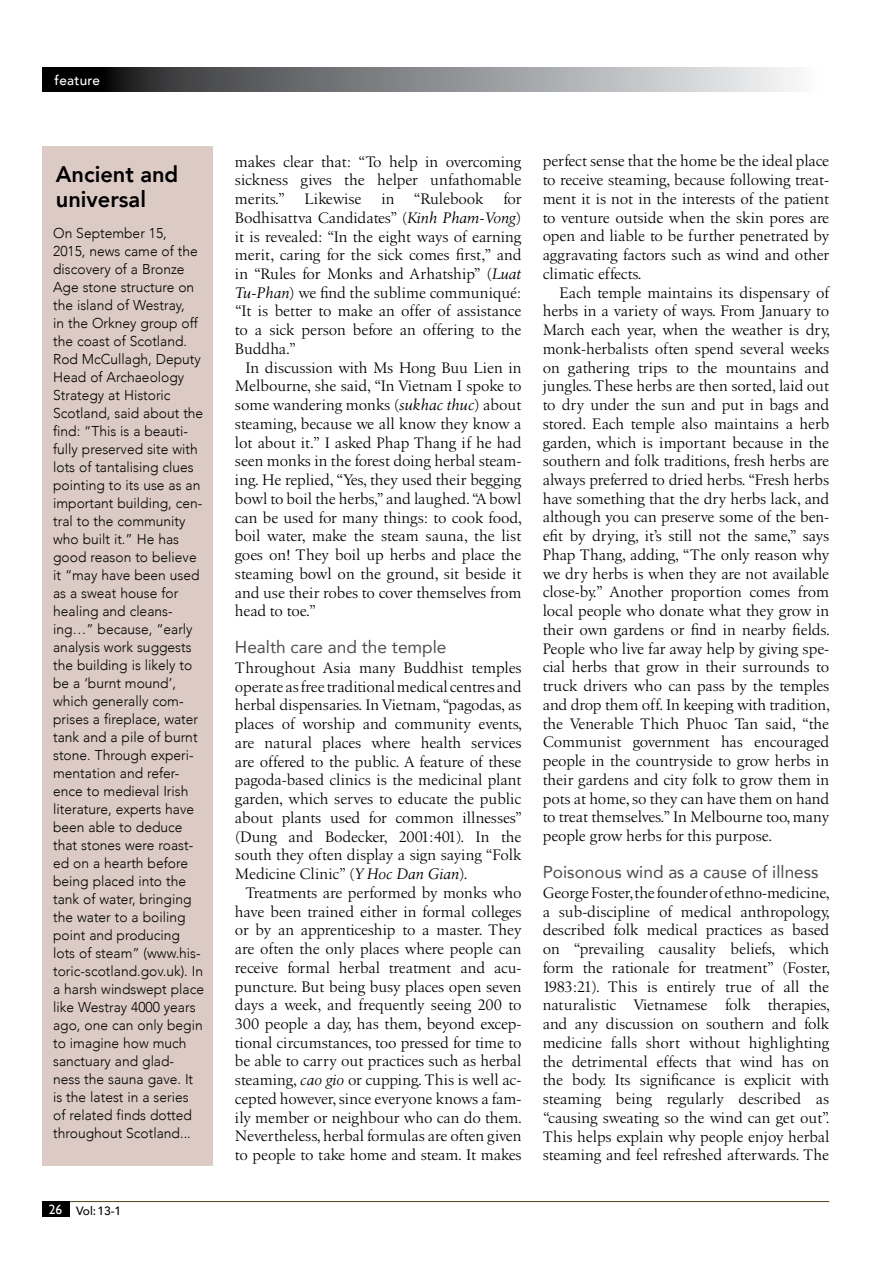
<style>
.page{position:relative;width:893px;height:1263px;background:#fff}
.page>*{position:absolute;margin:0;border:0;box-sizing:border-box;transform-origin:0 0}
.t1{font:800 22.5px/25px "Avenir";color:#000}
.t2{font:17.25px "Avenir";color:#4d4d4f}
.t3{font:15.75px/18.8px "Birka";color:#000;text-align:justify}
.t4{font:300 14.25px/18px "Avenir";color:#000}
.t5{font:500 13.5px "Avenir";letter-spacing:.02em;color:#fff}
.t6{font:13.5px "Gill Sans";color:#fff}
.t7{font:500 12px "Avenir";color:#000}
.s1{font-style:italic}
</style>
<div class="page">
<svg style="left:43px;top:68px;width:752px;height:23px;background:#828385"></svg>
<hr style="left:43px;top:1201px;width:786px;height:1px;background:#4e441a">
<div style="left:42px;top:1201px;width:28px;height:16px;background:#000"></div>
<div style="left:43px;top:146px;width:170px;height:1019px;background:#dccbc5"></div>
<p class="t5" style="left:55px;top:69px;width:47px">feature</p>
<h1 class="t1" style="left:56px;top:162px;width:124px">Ancient and universal</h1>
<p class="t4" style="left:53px;top:224px;width:152px">On September 15,<br>2015, news came of the discovery of a Bronze<br>Age stone structure on the island of Westray,<br>in the Orkney group off the coast of Scotland.<br>Rod McCullagh, Deputy<br>Head of Archaeology<br>Strategy at Historic<br>Scotland, said about the find: “This is a beauti&shy;fully preserved site with lots of tantalising clues pointing to its use as an important building, cen&shy;tral to the community who built it.” He has good reason to believe it “may have been used as a sweat house for healing and cleans&shy;ing…” because, “early analysis work suggests the building is likely to be a ‘burnt mound’, which generally com&shy;prises a fireplace, water tank and a pile of burnt stone. Through experi&shy;mentation and refer&shy;ence to medieval Irish literature, experts have been able to deduce that stones were roast&shy;ed on a hearth before being placed into the tank of water, bringing the water to a boiling point and producing lots of steam” (www.his&shy;toric-scotland.gov.uk). In a harsh windswept place like Westray 4000 years ago, one can only begin to imagine how much sanctuary and glad&shy;ness the sauna gave. It is the latest in a series of related finds dotted throughout Scotland...</p>
<p class="t6" style="left:49px;top:1201px;width:15px">26</p>
<p class="t7" style="left:76px;top:1200px;width:47px">Vol:13-1</p>
<p class="t3" style="left:235px;top:152px;width:288px">makes clear that: “To help in overcoming sickness gives the helper unfathomable merits.” Likewise</p>
<p class="t3" style="left:235px;top:190px;width:288px;text-indent:269px">for Bodhisattva Candidates” (<span class="s1">Kinh Pham-Vong</span>) it is revealed: “In the eight ways of earning merit, caring for the sick comes first,” and in “Rules for Monks and Arhatship” (<span class="s1">Luat Tu-Phan</span>) we find the sublime communiqué: “It is better to make an offer of assistance to a sick person before an offering to the Buddha.”</p>
<p class="t3" style="left:235px;top:358px;width:289px;text-indent:11px">In discussion with Ms Hong Buu Lien in Melbourne, she said, “In Vietnam I spoke to some wandering monks (<span class="s1">sukhac thuc</span>) about steaming, because we all know they know a lot about it.” I asked Phap Thang if he had seen monks in the forest doing herbal steam&shy;ing. He replied, “Yes, they used their begging bowl to boil the herbs,” and laughed. “A bowl can be used for many things: to cook food, boil water, make the steam sauna, the list goes on! They boil up herbs and place the steaming bowl on the ground, sit beside it and use their robes to cover themselves from head to toe.”</p>
<p class="t2" style="left:235px;top:633px;width:213px">Health care and the temple</p>
<p class="t3" style="left:235px;top:658px;width:289px">Throughout Asia many Buddhist temples operate as free traditional medical centres and herbal dispensaries. In Vietnam, “pagodas, as places of worship and community events, are natural places where health services are offered to the public. A feature of these pagoda-based clinics is the medicinal plant garden, which serves to educate the public about plants used for common illnesses” (Dung and Bodecker, 2001:401). In the south they often display a sign saying “Folk Medicine Clinic” (<span class="s1">Y Hoc Dan Gian</span>).</p>
<p class="t3" style="left:235px;top:883px;width:289px;text-indent:11px">Treatments are performed by monks who have been trained either in formal colleges or by an apprenticeship to a master. They are often the only places where people can receive formal herbal treatment and acu&shy;puncture. But being busy places open seven days a week, and frequently seeing 200 to 300 people a day, has them, beyond excep&shy;tional circumstances, too pressed for time to be able to carry out practices such as herbal steaming, <span class="s1">cao gio</span> or cupping. This is well ac&shy;cepted however, since everyone knows a fam&shy;ily member or neighbour who can do them.<br>Nevertheless, herbal formulas are often given to people to take home and steam. It makes</p>
<p class="t3" style="left:381px;top:190px;width:104px">in “Rulebook</p>
<p class="t3" style="left:543px;top:152px;width:288px">perfect sense that the home be the ideal place to receive steaming, because following treat&shy;ment it is not in the interests of the patient to venture outside when the skin pores are open and liable to be further penetrated by aggravating factors such as wind and other climatic effects.</p>
<p class="t3" style="left:543px;top:283px;width:289px;text-indent:17px">Each temple maintains its dispensary of herbs in a variety of ways. From January to March each year, when the weather is dry, monk-herbalists often spend several weeks on gathering trips to the mountains and jungles. These herbs are then sorted, laid out to dry under the sun and put in bags and stored. Each temple also maintains a herb garden, which is important because in the southern and folk traditions, fresh herbs are always preferred to dried herbs. “Fresh herbs have something that the dry herbs lack, and although you can preserve some of the ben&shy;efit by drying, it’s still not the same,” says Phap Thang, adding, “The only reason why we dry herbs is when they are not available close-by.” Another proportion comes from local people who donate what they grow in their own gardens or find in nearby fields.<br>People who live far away help by giving spe&shy;cial herbs that grow in their surrounds to truck drivers who can pass by the temples and drop them off. In keeping with tradition, the Venerable Thich Phuoc Tan said, “the Communist government has encouraged people in the countryside to grow herbs in their gardens and city folk to grow them in pots at home, so they can have them on hand to treat themselves.” In Melbourne too, many people grow herbs for this purpose.</p>
<p class="t2" style="left:543px;top:858px;width:277px">Poisonous wind as a cause of illness</p>
<p class="t3" style="left:543px;top:883px;width:289px">George Foster, the founder of ethno-medicine, a sub-discipline of medical anthropology, described folk medical practices as based on “prevailing causality beliefs, which form the rationale for treatment” (Foster, 1983:21). This is entirely true of all the naturalistic Vietnamese folk therapies, and any discussion on southern and folk medicine falls short without highlighting the detrimental effects that wind has on the body. Its significance is explicit with steaming being regularly described as “causing sweating so the wind can get out”.<br>This helps explain why people enjoy herbal steaming and feel refreshed afterwards. The</p>
</div>
